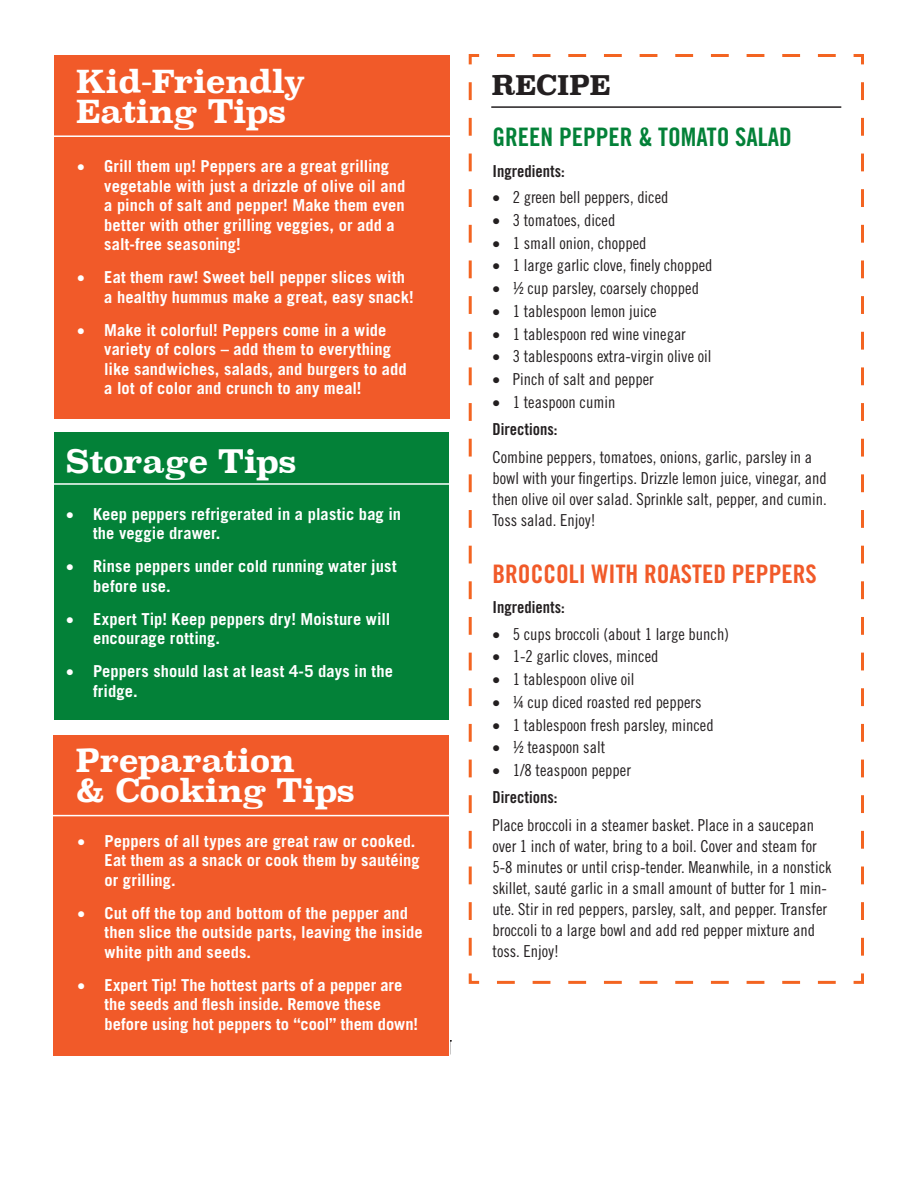
<style>
.page{position:relative;width:918px;height:1188px;background:#fff}
.page>*{position:absolute;margin:0;border:0;box-sizing:border-box;transform-origin:0 0}
.t1{font:700 31.65px/29.7px "Superclarendon";letter-spacing:-.02em;color:#fff}
.t2{font:700 27px "Superclarendon";letter-spacing:-.02em;color:#231f20}
.t3{font:25.5px "Trade Gothic LT Bold Cond Twenty";color:#f15a29}
.t4{font:25.5px "Trade Gothic LT Bold Cond Twenty";color:#038138}
.t5{font:16.5px/21px "Trade Gothic LT Cond Eighteen";color:#231f20}
.t6{font:700 16.5px/19.5px "Trade Gothic LT";letter-spacing:.005em;color:#fff}
.t7{font:16.5px "Trade Gothic LT Bold Cond Twenty";color:#231f20}
.s1{font-family:"Trade Gothic LT Bold Cond Twenty"}
</style>
<div class="page">
<svg style="left:468px;top:54px;width:396px;height:930px"></svg>
<div style="left:54px;top:736px;width:395px;height:320px;background:#f15a29"></div>
<hr style="left:48px;top:815px;width:409px;height:1px;background:#fff">
<div style="left:54px;top:55px;width:395px;height:363px;background:#f15a29"></div>
<hr style="left:53px;top:135px;width:409px;height:2px;background:#fff">
<div style="left:54px;top:432px;width:395px;height:288px;background:#038138"></div>
<hr style="left:48px;top:483px;width:409px;height:2px;background:#fff">
<hr style="left:491px;top:106px;width:350px;height:2px;background:#231f20">
<p class="t1" style="left:76px;top:68px;width:231px">Kid-Friendly<br>Eating Tips</p>
<p class="t6" style="left:104px;top:156px;width:302px;text-indent:-27px">• Grill them up! Peppers are a great grilling vegetable with just a drizzle of olive oil and a pinch of salt and pepper! Make them even better with other grilling veggies, or add a salt-free seasoning!</p>
<p class="t6" style="left:104px;top:267px;width:311px;text-indent:-27px">• Eat them raw! Sweet bell pepper slices with a healthy hummus make a great, easy snack!</p>
<p class="t6" style="left:104px;top:320px;width:304px;text-indent:-27px">• Make it colorful! Peppers come in a wide variety of colors – add them to everything like sandwiches, salads, and burgers to add a lot of color and crunch to any meal!</p>
<p class="t1" style="left:66px;top:448px;width:232px">Storage Tips</p>
<p class="t6" style="left:93px;top:504px;width:310px;text-indent:-27px">• Keep peppers refrigerated in a plastic bag in the veggie drawer.</p>
<p class="t6" style="left:93px;top:556px;width:305px;text-indent:-27px">• Rinse peppers under cold running water just before use.</p>
<p class="t6" style="left:93px;top:609px;width:299px;text-indent:-27px">• Expert Tip! Keep peppers dry! Moisture will encourage rotting.</p>
<p class="t6" style="left:93px;top:661px;width:301px;text-indent:-27px">• Peppers should last at least 4-5 days in the fridge.</p>
<p class="t1" style="left:76px;top:747px;width:281px">Preparation<br>&amp; Cooking Tips</p>
<p class="t6" style="left:105px;top:831px;width:317px;text-indent:-27px">• Peppers of all types are great raw or cooked.<br>Eat them as a snack or cook them by sautéing or grilling.</p>
<p class="t6" style="left:105px;top:903px;width:320px;text-indent:-27px">• Cut off the top and bottom of the pepper and then slice the outside parts, leaving the inside white pith and seeds.</p>
<p class="t6" style="left:105px;top:975px;width:315px;text-indent:-27px">• Expert Tip! The hottest parts of a pepper are the seeds and flesh inside. Remove these before using hot peppers to “cool” them down!</p>
<p class="t2" style="left:491px;top:65px;width:121px">RECIPE</p>
<p class="t4" style="left:492px;top:122px;width:301px">GREEN PEPPER &amp; TOMATO SALAD</p>
<p class="t7" style="left:492px;top:161px;width:74px">Ingredients:</p>
<p class="t5" style="left:492px;top:187px;width:178px">• 2 green bell peppers, diced</p>
<p class="t5" style="left:492px;top:209px;width:124px">• 3 tomatoes, diced</p>
<p class="t5" style="left:492px;top:232px;width:156px">• 1 small onion, chopped</p>
<p class="t5" style="left:492px;top:255px;width:221px">• 1 large garlic clove, finely chopped</p>
<p class="t5" style="left:492px;top:278px;width:208px">• ½ cup parsley, coarsely chopped</p>
<p class="t5" style="left:492px;top:300px;width:166px">• 1 tablespoon lemon juice</p>
<p class="t5" style="left:492px;top:323px;width:195px">• 1 tablespoon red wine vinegar</p>
<p class="t5" style="left:492px;top:346px;width:221px">• 3 tablespoons extra-virgin olive oil</p>
<p class="t5" style="left:492px;top:369px;width:163px">• Pinch of salt and pepper</p>
<p class="t5" style="left:492px;top:388px;width:321px;line-height:27.5px">• 1 teaspoon cumin<br><span class="s1">Directions:<br></span>Combine peppers, tomatoes, onions, garlic, parsley in a</p>
<p class="t5" style="left:492px;top:467px;width:336px;text-align:justify">bowl with your fingertips. Drizzle lemon juice, vinegar, and then olive oil over salad. Sprinkle salt, pepper, and cumin.<br>Toss salad. Enjoy!</p>
<p class="t3" style="left:492px;top:558px;width:326px">BROCCOLI WITH ROASTED PEPPERS</p>
<p class="t7" style="left:492px;top:597px;width:74px">Ingredients:</p>
<p class="t5" style="left:492px;top:623px;width:238px">• 5 cups broccoli (about 1 large bunch)</p>
<p class="t5" style="left:492px;top:646px;width:167px">• 1-2 garlic cloves, minced</p>
<p class="t5" style="left:492px;top:668px;width:144px">• 1 tablespoon olive oil</p>
<p class="t5" style="left:492px;top:691px;width:211px">• ¼ cup diced roasted red peppers</p>
<p class="t5" style="left:492px;top:714px;width:223px">• 1 tablespoon fresh parsley, minced</p>
<p class="t5" style="left:492px;top:737px;width:114px">• ½ teaspoon salt</p>
<p class="t5" style="left:492px;top:756px;width:323px;line-height:27.5px">• 1/8 teaspoon pepper<br><span class="s1">Directions:<br></span>Place broccoli in a steamer basket. Place in a saucepan</p>
<p class="t5" style="left:492px;top:835px;width:341px">over 1 inch of water, bring to a boil. Cover and steam for 5-8 minutes or until crisp-tender. Meanwhile, in a nonstick skillet, sauté garlic in a small amount of butter for 1 min&shy;ute. Stir in red peppers, parsley, salt, and pepper. Transfer broccoli to a large bowl and add red pepper mixture and toss. Enjoy!</p>
</div>
